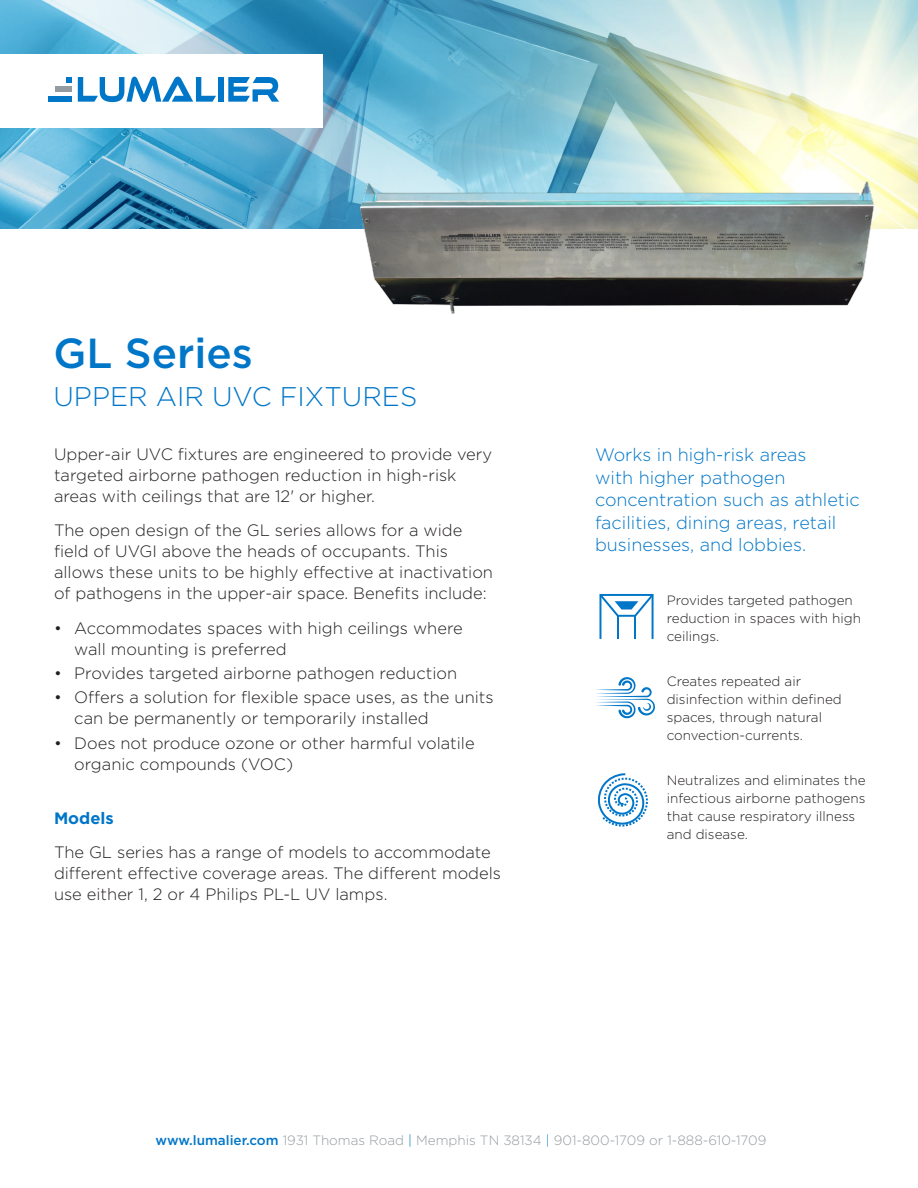
<style>
.page{position:relative;width:918px;height:1188px;background:#fff}
.page>*{position:absolute;margin:0;border:0;box-sizing:border-box;transform-origin:0 0}
.t1{font:500 42px "Gotham HTF";color:#0076c8}
.t2{font:300 27px "Gotham HTF";color:#0076c8}
.small_headline{font:300 18px/22.5px "Gotham";color:#0076c8}
.text{font:300 16.5px/21px "Gotham";color:#231f20}
.bullet_1{font:300 16.5px/21px "Gotham";color:#231f20}
.text-2{font:700 16.5px "Gotham";color:#0076c8}
.bullet_1-2{font:300 13.5px/18px "Gotham";color:#231f20}
.t3{font:300 13.5px "Gotham HTF";color:#959ca1}
.s1{font-weight:500;color:#0076c8}
.s2{color:#0076c8}
</style>
<div class="page">
<img style="left:619px;top:0;width:299px;height:229px">
<img style="left:0;top:0;width:619px;height:229px">
<div style="left:0;top:54px;width:323px;height:73px;background:#fff"></div>
<svg style="left:597px;top:773px;width:51px;height:54px"></svg>
<div style="left:55px;top:86px;width:17px;height:6px;background:#959ca1"></div>
<svg style="left:78px;top:77px;width:138px;height:25px"></svg>
<div style="left:218px;top:77px;width:6px;height:25px;background:#0076c8"></div>
<svg style="left:228px;top:77px;width:51px;height:25px"></svg>
<div style="left:49px;top:96px;width:23px;height:6px;background:#0076c8"></div>
<svg style="left:66px;top:77px;width:6px;height:6px"></svg>
<svg style="left:596px;top:677px;width:59px;height:41px"></svg>
<svg style="left:599px;top:594px;width:55px;height:45px"></svg>
<hr style="left:617px;top:616px;width:2px;height:23px;background:#0076c8">
<hr style="left:634px;top:616px;width:2px;height:23px;background:#0076c8">
<img style="left:349px;top:170px;width:539px;height:144px">
<p class="t1" style="left:53px;top:329px;width:201px">GL Series</p>
<p class="t2" style="left:53px;top:381px;width:365px">UPPER AIR UVC FIXTURES</p>
<p class="text" style="left:54px;top:443px;width:440px">Upper-air UVC fixtures are engineered to provide very targeted airborne pathogen reduction in high-risk areas with ceilings that are 12' or higher.</p>
<p class="text" style="left:54px;top:520px;width:441px">The open design of the GL series allows for a wide field of UVGI above the heads of occupants. This allows these units to be highly effective at inactivation of pathogens in the upper-air space. Benefits include:</p>
<p class="text" style="left:74px;top:617px;width:390px;text-indent:-20px">• Accommodates spaces with high ceilings where wall mounting is preferred</p>
<p class="text" style="left:54px;top:663px;width:405px">• Provides targeted airborne pathogen reduction</p>
<p class="text" style="left:74px;top:687px;width:421px;text-indent:-20px">• Offers a solution for flexible space uses, as the units can be permanently or temporarily installed</p>
<p class="text" style="left:74px;top:732px;width:402px;text-indent:-20px">• Does not produce ozone or other harmful volatile organic compounds (VOC)</p>
<p class="text-2" style="left:54px;top:808px;width:61px">Models</p>
<p class="bullet_1" style="left:54px;top:842px;width:449px">The GL series has a range of models to accommodate different effective coverage areas. The different models use either 1, 2 or 4 Philips PL-L UV lamps.</p>
<p class="small_headline" style="left:595px;top:443px;width:266px">Works in high-risk areas<br>with higher pathogen concentration such as athletic facilities, dining areas, retail businesses, and lobbies.</p>
<p class="bullet_1-2" style="left:667px;top:591px;width:196px">Provides targeted pathogen reduction in spaces with high ceilings.</p>
<p class="bullet_1-2" style="left:667px;top:672px;width:177px">Creates repeated air disinfection within defined spaces, through natural convection-currents.</p>
<p class="bullet_1-2" style="left:667px;top:771px;width:200px">Neutralizes and eliminates the infectious airborne pathogens that cause respiratory illness and disease.</p>
<p class="t3" style="left:156px;top:1133px;width:612px"><span class="s1">www.lumalier.com</span> 1931 Thomas Road <span class="s2">|</span> Memphis TN 38134 <span class="s2">|</span> 901-800-1709 or 1-888-610-1709</p>
</div>
